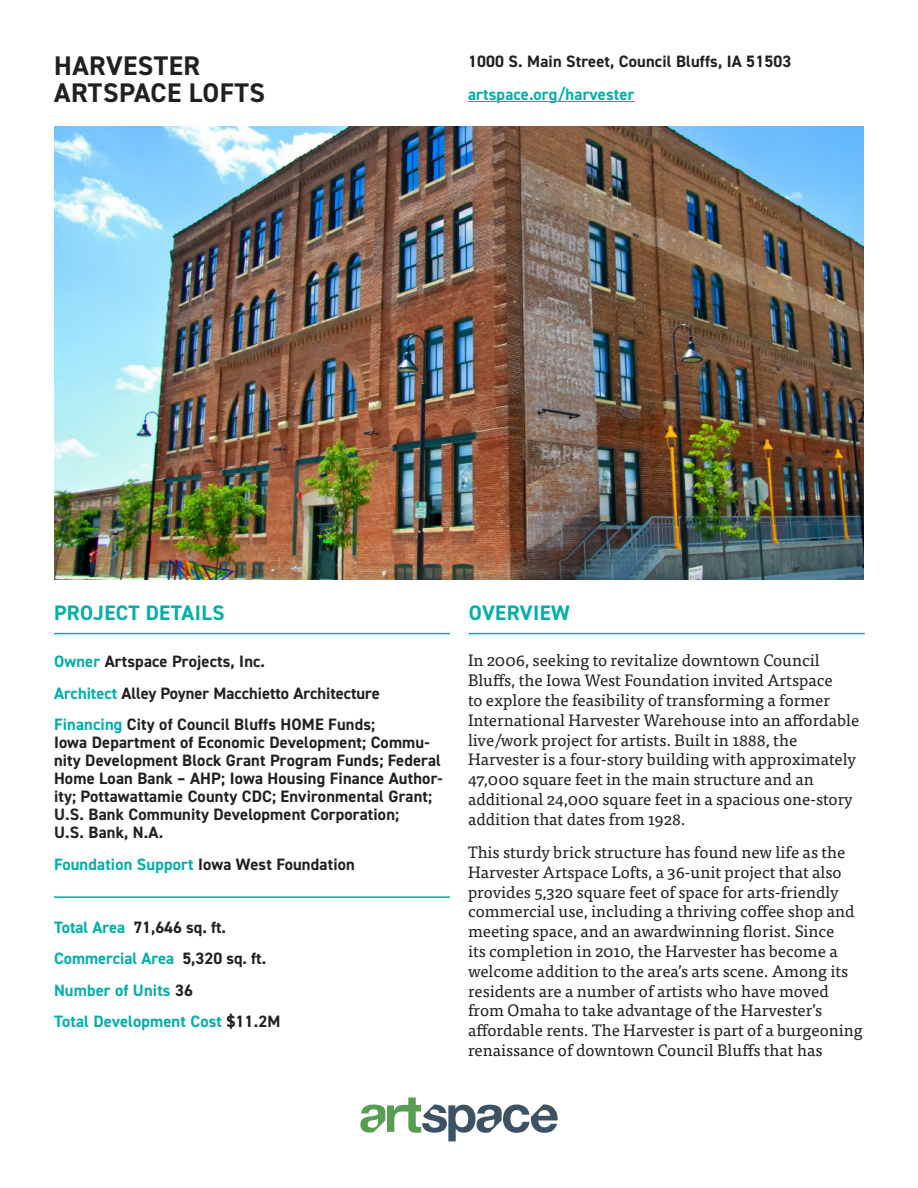
<style>
.page{position:relative;width:918px;height:1188px;background:#fff}
.page>*{position:absolute;margin:0;border:0;box-sizing:border-box;transform-origin:0 0}
.t1{font:700 27px/27px "DIN2014";letter-spacing:.02em;color:#231f20}
.t2{font:700 21px "DIN2014";letter-spacing:.02em;color:#00afaa}
.t3{font:16.5px/19.8px "Tisa Pro";color:#231f20}
.Paragraph_Style_1{font:700 16.5px/18px "DIN2014";letter-spacing:.01em;color:#231f20}
.Paragraph_Style_1-2{font:700 16.5px "DIN2014";letter-spacing:.01em;color:#00afaa}
.s1{color:#00afaa}
.s2{color:#231f20}
</style>
<div class="page">
<svg style="left:360px;top:1098px;width:198px;height:43px"></svg>
<hr style="left:468px;top:101px;width:166px;height:1px;background:#00afaa">
<img style="left:54px;top:127px;width:810px;height:453px">
<hr style="left:54px;top:633px;width:396px;height:1px;background:#00afaa">
<hr style="left:469px;top:633px;width:396px;height:1px;background:#00afaa">
<hr style="left:54px;top:896px;width:396px;height:2px;background:#00afaa">
<p class="t1" style="left:54px;top:52px;width:212px">HARVESTER<br>ARTSPACE LOFTS</p>
<p class="Paragraph_Style_1" style="left:468px;top:52px;width:325px">1000 S. Main Street, Council Bluffs, IA 51503</p>
<p class="Paragraph_Style_1-2" style="left:468px;top:83px;width:168px">artspace.org/harvester</p>
<p class="t2" style="left:54px;top:599px;width:172px">PROJECT DETAILS</p>
<p class="t2" style="left:469px;top:599px;width:103px">OVERVIEW</p>
<p class="Paragraph_Style_1" style="left:54px;top:652px;width:213px"><span class="s1">Owner</span> Artspace Projects, Inc.</p>
<p class="Paragraph_Style_1" style="left:54px;top:684px;width:327px"><span class="s1">Architect</span> Alley Poyner Macchietto Architecture</p>
<p class="Paragraph_Style_1" style="left:54px;top:715px;width:390px"><span class="s1">Financing</span> City of Council Bluffs HOME Funds;<br>Iowa Department of Economic Development; Commu&shy;nity Development Block Grant Program Funds; Federal Home Loan Bank – AHP; Iowa Housing Finance Author&shy;ity; Pottawattamie County CDC; Environmental Grant; U.S. Bank Community Development Corporation;<br>U.S. Bank, N.A.</p>
<p class="Paragraph_Style_1" style="left:54px;top:855px;width:302px"><span class="s1">Foundation Support</span> Iowa West Foundation</p>
<p class="t3" style="left:468px;top:650px;width:393px">In 2006, seeking to revitalize downtown Council Bluffs, the Iowa West Foundation invited Artspace<br>to explore the feasibility of transforming a former International Harvester Warehouse into an affordable live/work project for artists. Built in 1888, the Harvester is a four-story building with approximately 47,000 square feet in the main structure and an additional 24,000 square feet in a spacious one-story addition that dates from 1928.</p>
<p class="t3" style="left:468px;top:841px;width:396px">This sturdy brick structure has found new life as the Harvester Artspace Lofts, a 36‑unit project that also provides 5,320 square feet of space for arts-friendly commercial use, including a thriving coffee shop and meeting space, and an awardwinning florist. Since<br>its completion in 2010, the Harvester has become a welcome addition to the area’s arts scene. Among its residents are a number of artists who have moved from Omaha to take advantage of the Harvester’s affordable rents. The Harvester is part of a burgeoning renaissance of downtown Council Bluffs that has</p>
<p class="Paragraph_Style_1" style="left:54px;top:918px;width:174px"><span class="s1">Total Area</span> 71,646 sq. ft.</p>
<p class="Paragraph_Style_1-2" style="left:54px;top:947px;width:214px">Commercial Area <span class="s2">5,320 sq. ft.</span></p>
<p class="Paragraph_Style_1-2" style="left:54px;top:979px;width:141px">Number of Units <span class="s2">36</span></p>
<p class="Paragraph_Style_1-2" style="left:54px;top:1010px;width:228px">Total Development Cost <span class="s2">$11.2M</span></p>
</div>
